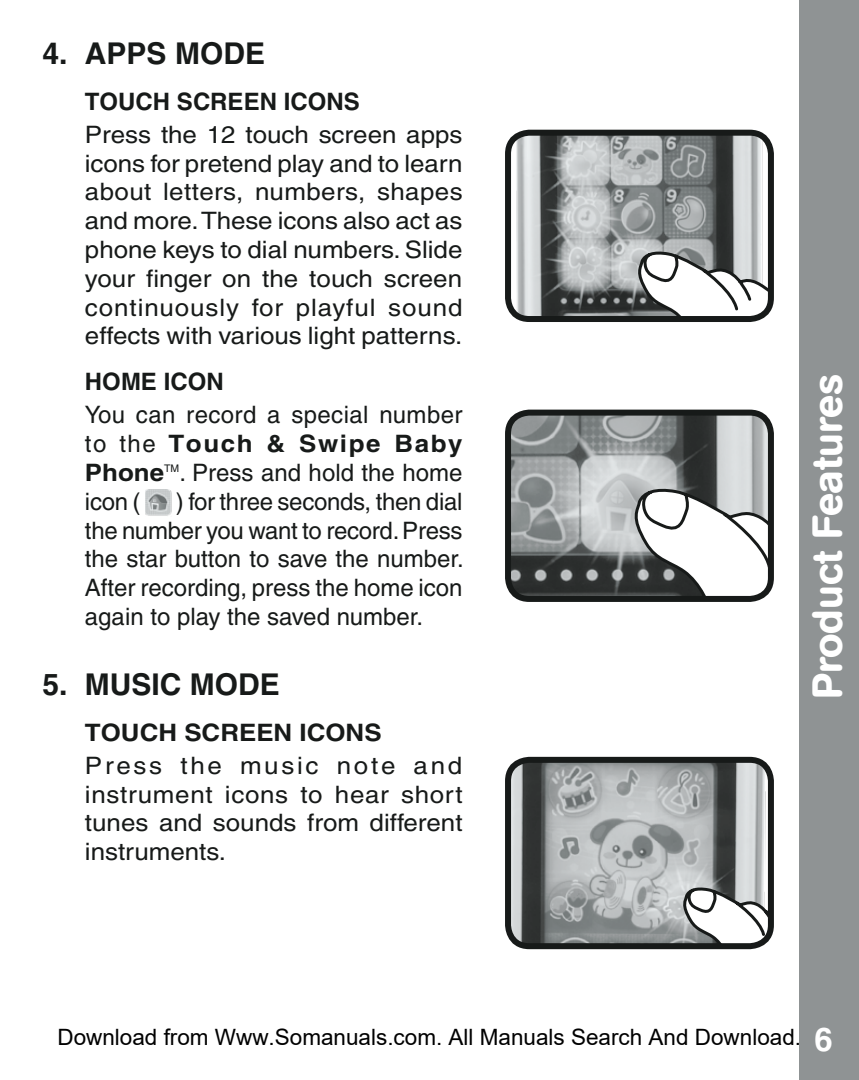
<style>
.page{position:relative;width:859px;height:1080px;background:#fff}
.page>*{position:absolute;margin:0;border:0;box-sizing:border-box;transform-origin:0 0}
.t1{font:500 42px "AG Book Rounded";color:#fff}
.t2{font:700 33px "Helvetica";color:#fff}
.t3{font:700 30px "Helvetica";color:#171a19}
.t4{font:500 24px/28.8px "Helvetica";color:#171a19;text-align:justify;scale:1.08 1}
.t5{font:500 24px/28.8px "Helvetica";color:#171a19;text-align:justify}
.t6{font:700 24px "Helvetica";color:#171a19}
.t7{font:700 24px "Helvetica";color:#171a19;scale:1.08 1}
.t8{font:22.5px "Arial";color:#000}
.t9{font:500 10.5px "Helvetica";color:#171a19}
.s1{font-weight:700}
</style>
<div class="page">
<div style="left:799px;top:0;width:60px;height:1080px;background:#8f9394"></div>
<img style="left:145px;top:490px;width:27px;height:26px">
<img style="left:512px;top:417px;width:255px;height:178px">
<svg style="left:616px;top:484px;width:151px;height:111px"></svg>
<div style="left:505px;top:410px;width:269px;height:192px;border:6px solid #171a19;border-radius:21px"></div>
<img style="left:512px;top:764px;width:255px;height:178px">
<svg style="left:671px;top:884px;width:96px;height:58px"></svg>
<div style="left:505px;top:757px;width:269px;height:192px;border:6px solid #171a19;border-radius:21px"></div>
<img style="left:512px;top:137px;width:112px;height:178px">
<svg style="left:624px;top:137px;width:143px;height:178px"></svg>
<div style="left:505px;top:130px;width:269px;height:192px;border:6px solid #171a19;border-radius:21px"></div>
<p class="t3" style="left:42px;top:35px;width:220px">4. APPS MODE</p>
<p class="t6" style="left:85px;top:87px;width:276px">TOUCH SCREEN ICONS</p>
<p class="t4" style="left:85px;top:120px;width:351px">Press the 12 touch screen apps icons for pretend play and to learn about letters, numbers, shapes and more. These icons also act as phone keys to dial numbers. Slide your finger on the touch screen continuously for playful sound effects with various light patterns.</p>
<p class="t6" style="left:85px;top:367px;width:140px">HOME ICON</p>
<p class="t5" style="left:85px;top:400px;width:379px">You can record a special number to the <span class="s1">Touch &amp; Swipe Baby Phone</span></p>
<p class="t9" style="left:164px;top:462px;width:17px">TM</p>
<p class="t5" style="left:179px;top:458px;width:285px">. Press and hold the home</p>
<p class="t5" style="left:85px;top:487px;width:380px;text-indent:91px">) for three seconds, then dial the number you want to record. Press the star button to save the number.<br>After recording, press the home icon again to play the saved number.</p>
<p class="t5" style="left:85px;top:487px;width:57px">icon (</p>
<p class="t3" style="left:42px;top:666px;width:235px">5. MUSIC MODE</p>
<p class="t7" style="left:85px;top:718px;width:276px">TOUCH SCREEN ICONS</p>
<p class="t4" style="left:85px;top:751px;width:351px">Press the music note and instrument icons to hear short tunes and sounds from different instruments.</p>
<h1 class="t1" style="left:803px;top:699px;width:326px;rotate:-90deg">Product Features</h1>
<p class="t8" style="left:57px;top:1025px;width:745px">Download from Www.Somanuals.com. All Manuals Search And Download.</p>
<h2 class="t2" style="left:814px;top:1020px;width:20px">6</h2>
</div>
